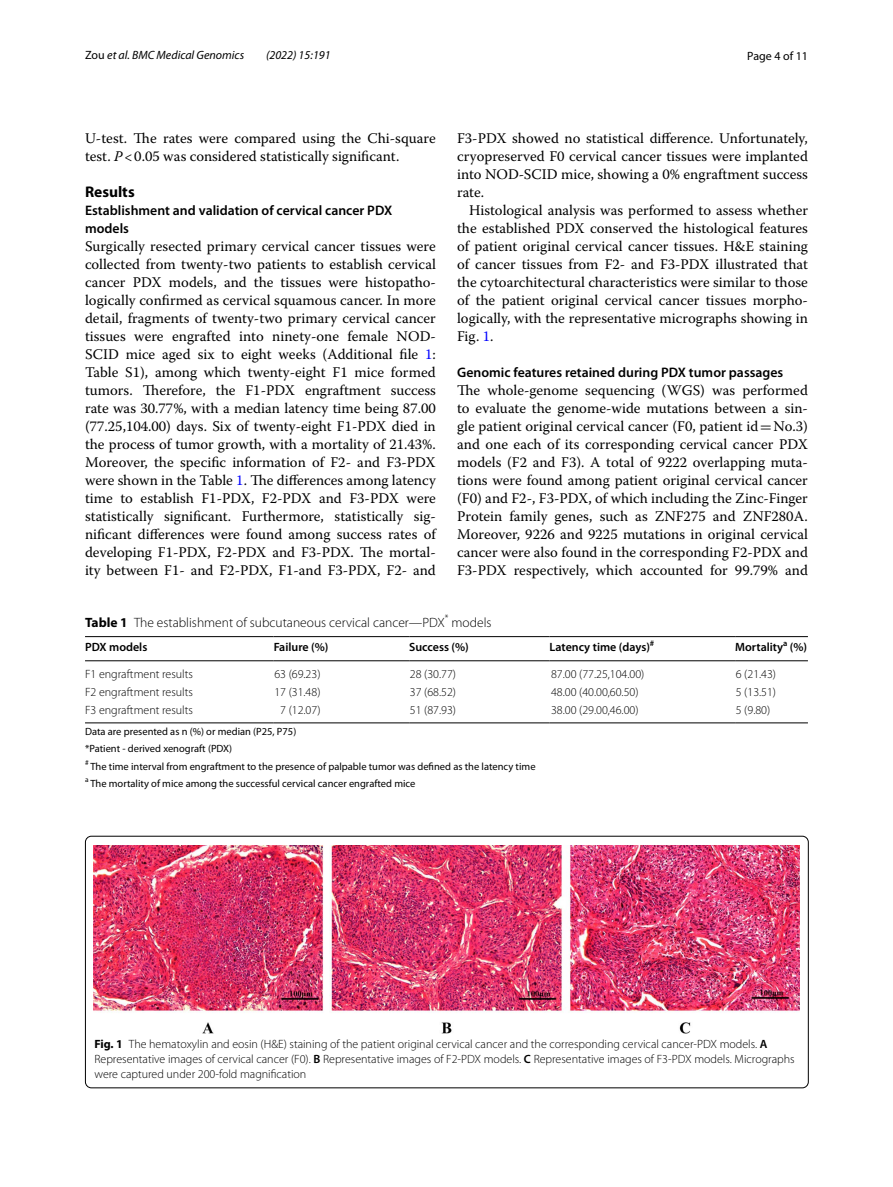
<style>
.page{position:relative;width:893px;height:1187px;background:#fff}
.page>*{position:absolute;margin:0;border:0;box-sizing:border-box;transform-origin:0 0}
.t1{font:700 15.45px "Myriad Pro";color:#000}
.t2{font:14.7px/18px "Warnock Pro";color:#000;text-align:justify}
.t3{font:600 13.8px/18px "Myriad Pro";color:#000}
.t4{font:300 13.5px "Myriad Pro";color:#000}
.t5{font:300 12px/15px "Myriad Pro";color:#000}
.t6{font:600 12px "Myriad Pro";color:#000}
.t7{font:italic 12px "Myriad Pro";color:#000}
.t8{font:12px "Myriad Pro";color:#000}
.t9{font:10.5px/17px "Myriad Pro";color:#000}
.s1{font-style:normal}
.s2{color:#00f}
.s3{font-family:"MTSY"}
.s4{font-weight:700}
.s5{font-style:italic}
.s6{font-weight:600}
</style>
<div class="page">
<hr style="left:85px;top:636px;width:189px;height:1px;background:#000">
<hr style="left:85px;top:660px;width:189px;height:1px;background:#000">
<hr style="left:274px;top:636px;width:135px;height:1px;background:#000">
<hr style="left:274px;top:660px;width:135px;height:1px;background:#000">
<hr style="left:409px;top:636px;width:141px;height:1px;background:#000">
<hr style="left:409px;top:660px;width:141px;height:1px;background:#000">
<hr style="left:550px;top:636px;width:185px;height:1px;background:#000">
<hr style="left:550px;top:660px;width:185px;height:1px;background:#000">
<hr style="left:735px;top:636px;width:73px;height:1px;background:#000">
<hr style="left:735px;top:660px;width:73px;height:1px;background:#000">
<hr style="left:85px;top:722px;width:189px;height:1px;background:#000">
<hr style="left:274px;top:722px;width:135px;height:1px;background:#000">
<hr style="left:409px;top:722px;width:141px;height:1px;background:#000">
<hr style="left:550px;top:722px;width:185px;height:1px;background:#000">
<hr style="left:735px;top:722px;width:73px;height:1px;background:#000">
<img style="left:94px;top:845px;width:706px;height:188px">
<div style="left:85px;top:836px;width:723px;height:251px;border:1px solid #000;border-radius:6px"></div>
<p class="t7" style="left:85px;top:48px;width:161px"><span class="s1">Zou</span> et al. BMC Medical Genomics</p>
<p class="t7" style="left:266px;top:48px;width:66px">(2022) 15:191</p>
<p class="t8" style="left:747px;top:48px;width:62px">Page 4 of 11</p>
<p class="t2" style="left:457px;top:128px;width:352px">F3-PDX showed no statistical difference. Unfortunately, cryopreserved F0 cervical cancer tissues were implanted into NOD-SCID mice, showing a 0% engraftment success rate.</p>
<p class="t2" style="left:457px;top:200px;width:352px;text-indent:12px">Histological analysis was performed to assess whether the established PDX conserved the histological features of patient original cervical cancer tissues. H&amp;E staining of cancer tissues from F2- and F3-PDX illustrated that the cytoarchitectural characteristics were similar to those of the patient original cervical cancer tissues morpho&shy;logically, with the representative micrographs showing in Fig. <span class="s2">1</span>.</p>
<p class="t3" style="left:457px;top:363px;width:328px">Genomic features retained during PDX tumor passages</p>
<p class="t2" style="left:457px;top:380px;width:352px">The whole-genome sequencing (WGS) was performed to evaluate the genome-wide mutations between a sin&shy;gle patient original cervical cancer (F0, patient id<span class="s3">=</span>No.3) and one each of its corresponding cervical cancer PDX models (F2 and F3). A total of 9222 overlapping muta&shy;tions were found among patient original cervical cancer (F0) and F2-, F3-PDX, of which including the Zinc-Finger Protein family genes, such as ZNF275 and ZNF280A.<br>Moreover, 9226 and 9225 mutations in original cervical cancer were also found in the corresponding F2-PDX and F3-PDX respectively, which accounted for 99.79% and</p>
<p class="t4" style="left:85px;top:614px;width:408px"><span class="s4">Table 1</span> The establishment of subcutaneous cervical cancer—PDX<sup>*</sup> models</p>
<p class="t2" style="left:85px;top:128px;width:352px">U-test. The rates were compared using the Chi-square test. <span class="s5">P</span>&lt;0.05 was considered statistically significant.</p>
<p class="t1" style="left:85px;top:181px;width:51px">Results</p>
<p class="t3" style="left:85px;top:201px;width:309px">Establishment and validation of cervical cancer PDX models</p>
<p class="t2" style="left:85px;top:236px;width:352px">Surgically resected primary cervical cancer tissues were collected from twenty-two patients to establish cervical cancer PDX models, and the tissues were histopatho&shy;logically confirmed as cervical squamous cancer. In more detail, fragments of twenty-two primary cervical cancer tissues were engrafted into ninety-one female NOD-SCID mice aged six to eight weeks (Additional file <span class="s2">1</span>:<br>Table S1), among which twenty-eight F1 mice formed tumors. Therefore, the F1-PDX engraftment success rate was 30.77%, with a median latency time being 87.00 (77.25,104.00) days. Six of twenty-eight F1-PDX died in the process of tumor growth, with a mortality of 21.43%.<br>Moreover, the specific information of F2- and F3-PDX were shown in the Table <span class="s2">1</span>. The differences among latency time to establish F1-PDX, F2-PDX and F3-PDX were statistically significant. Furthermore, statistically sig&shy;nificant differences were found among success rates of developing F1-PDX, F2-PDX and F3-PDX. The mortal&shy;ity between F1- and F2-PDX, F1-and F3-PDX, F2- and</p>
<p class="t6" style="left:85px;top:639px;width:64px">PDX models</p>
<p class="t6" style="left:274px;top:639px;width:56px">Failure (%)</p>
<p class="t6" style="left:409px;top:639px;width:61px">Success (%)</p>
<p class="t6" style="left:550px;top:639px;width:106px">Latency time (days)<sup>#</sup></p>
<p class="t6" style="left:735px;top:639px;width:74px">Mortality<sup>a</sup> (%)</p>
<p class="t5" style="left:85px;top:666px;width:109px">F1 engraftment results</p>
<p class="t5" style="left:274px;top:666px;width:48px">63 (69.23)</p>
<p class="t5" style="left:410px;top:666px;width:48px">28 (30.77)</p>
<p class="t5" style="left:551px;top:666px;width:95px">87.00 (77.25,104.00)</p>
<p class="t5" style="left:736px;top:666px;width:42px">6 (21.43)</p>
<p class="t5" style="left:85px;top:684px;width:109px">F2 engraftment results</p>
<p class="t5" style="left:274px;top:684px;width:48px">17 (31.48)</p>
<p class="t5" style="left:410px;top:684px;width:48px">37 (68.52)</p>
<p class="t5" style="left:551px;top:684px;width:89px">48.00 (40.00,60.50)</p>
<p class="t5" style="left:736px;top:684px;width:42px">5 (13.51)</p>
<p class="t5" style="left:85px;top:703px;width:109px">F3 engraftment results</p>
<p class="t5" style="left:280px;top:703px;width:42px">7 (12.07)</p>
<p class="t5" style="left:410px;top:703px;width:48px">51 (87.93)</p>
<p class="t5" style="left:551px;top:703px;width:89px">38.00 (29.00,46.00)</p>
<p class="t5" style="left:736px;top:703px;width:36px">5 (9.80)</p>
<p class="t9" style="left:85px;top:723px;width:452px">Data are presented as n (%) or median (P25, P75)<br>*Patient - derived xenograft (PDX)<br><sup>#</sup> The time interval from engraftment to the presence of palpable tumor was defined as the latency time <sup>a</sup> The mortality of mice among the successful cervical cancer engrafted mice</p>
<p class="t5" style="left:94px;top:1036px;width:702px"><span class="s4">Fig. 1</span> The hematoxylin and eosin (H&amp;E) staining of the patient original cervical cancer and the corresponding cervical cancer-PDX models. <span class="s6">A<br></span>Representative images of cervical cancer (F0). <span class="s6">B</span> Representative images of F2-PDX models. <span class="s6">C</span> Representative images of F3-PDX models. Micrographs were captured under 200-fold magnification</p>
</div>
